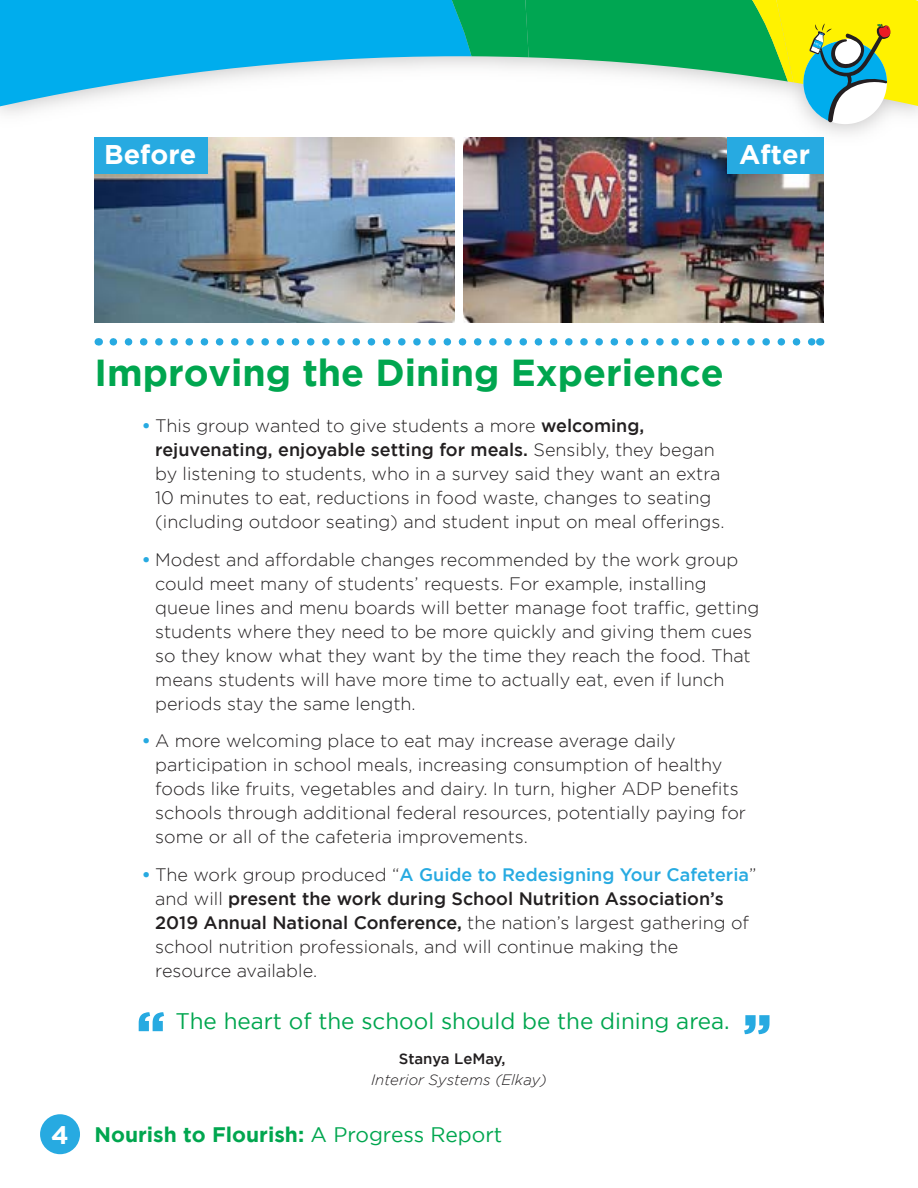
<style>
.page{position:relative;width:918px;height:1188px;background:#fff}
.page>*{position:absolute;margin:0;border:0;box-sizing:border-box;transform-origin:0 0}
.t1{font:900 52.5px "Gotham";color:#27aae1}
.t2{font:700 37.5px "Gotham";color:#00a64f}
.t3{font:700 27px "Gotham";color:#fff}
.t4{font:22.5px "Gotham";color:#00a64f}
.t5{font:700 21px "Gotham";color:#00a64f}
.t6{font:300 18px/24px "Gotham";color:#221f20}
.t7{font:italic 300 15px "Gotham";color:#221f20}
.t8{font:500 15px "Gotham";letter-spacing:-.005em;color:#221f20}
.s1{font-weight:700;color:#27aae1}
.s2{font-weight:500}
.s3{font-weight:500;color:#27aae1}
.s4{font-size:25.5px;color:#fff}
.s5{font-weight:400}
</style>
<div class="page">
<svg style="left:1px;top:0;width:450px;height:110px;fill:#00aded"></svg>
<svg style="left:451px;top:0;width:467px;height:122px"></svg>
<div style="left:40px;top:1114px;width:40px;height:40px;background:#27aae1;border-radius:50%"></div>
<svg style="left:113px;top:338px;width:699px;height:8px"></svg>
<img style="left:463px;top:137px;width:361px;height:185px">
<img style="left:94px;top:137px;width:361px;height:185px">
<div style="left:94px;top:137px;width:114px;height:36px;background:#27aae1"></div>
<div style="left:727px;top:137px;width:97px;height:36px;background:#27aae1"></div>
<h3 class="t3" style="left:104px;top:139px;width:94px">Before</h3>
<h3 class="t3" style="left:739px;top:139px;width:72px">After</h3>
<h2 class="t2" style="left:94px;top:351px;width:631px">Improving the Dining Experience</h2>
<p class="t6" style="left:155px;top:414px;width:571px;text-indent:-14px"><span class="s1">•</span> This group wanted to give students a more <span class="s2">welcoming, rejuvenating, enjoyable setting for meals.</span> Sensibly, they began by listening to students, who in a survey said they want an extra 10 minutes to eat, reductions in food waste, changes to seating (including outdoor seating) and student input on meal offerings.</p>
<p class="t6" style="left:155px;top:547px;width:606px;text-indent:-14px"><span class="s1">•</span> Modest and affordable changes recommended by the work group could meet many of students’ requests. For example, installing queue lines and menu boards will better manage foot traffic, getting students where they need to be more quickly and giving them cues so they know what they want by the time they reach the food. That means students will have more time to actually eat, even if lunch periods stay the same length.</p>
<p class="t6" style="left:155px;top:729px;width:592px;text-indent:-14px"><span class="s1">•</span> A more welcoming place to eat may increase average daily participation in school meals, increasing consumption of healthy foods like fruits, vegetables and dairy. In turn, higher ADP benefits schools through additional federal resources, potentially paying for some or all of the cafeteria improvements.</p>
<p class="t6" style="left:155px;top:862px;width:603px;text-indent:-14px"><span class="s1">•</span> The work group produced “<span class="s3">A Guide to Redesigning Your Cafeteria</span>” and will <span class="s2">present the work during School Nutrition Association’s 2019 Annual National Conference,</span> the nation’s largest gathering of school nutrition professionals, and will continue making the resource available.</p>
<p class="t4" style="left:176px;top:1009px;width:556px">The heart of the school should be the dining area.</p>
<p class="t8" style="left:399px;top:1050px;width:108px">Stanya LeMay,</p>
<p class="t7" style="left:371px;top:1071px;width:177px">Interior Systems (Elkay)</p>
<h1 class="t1" style="left:137px;top:1000px;width:30px">“</h1>
<h1 class="t1" style="left:743px;top:1003px;width:30px">”</h1>
<p class="t5" style="left:51px;top:1123px;width:453px"><span class="s4">4</span> Nourish to Flourish: <span class="s5">A Progress Report</span></p>
</div>
